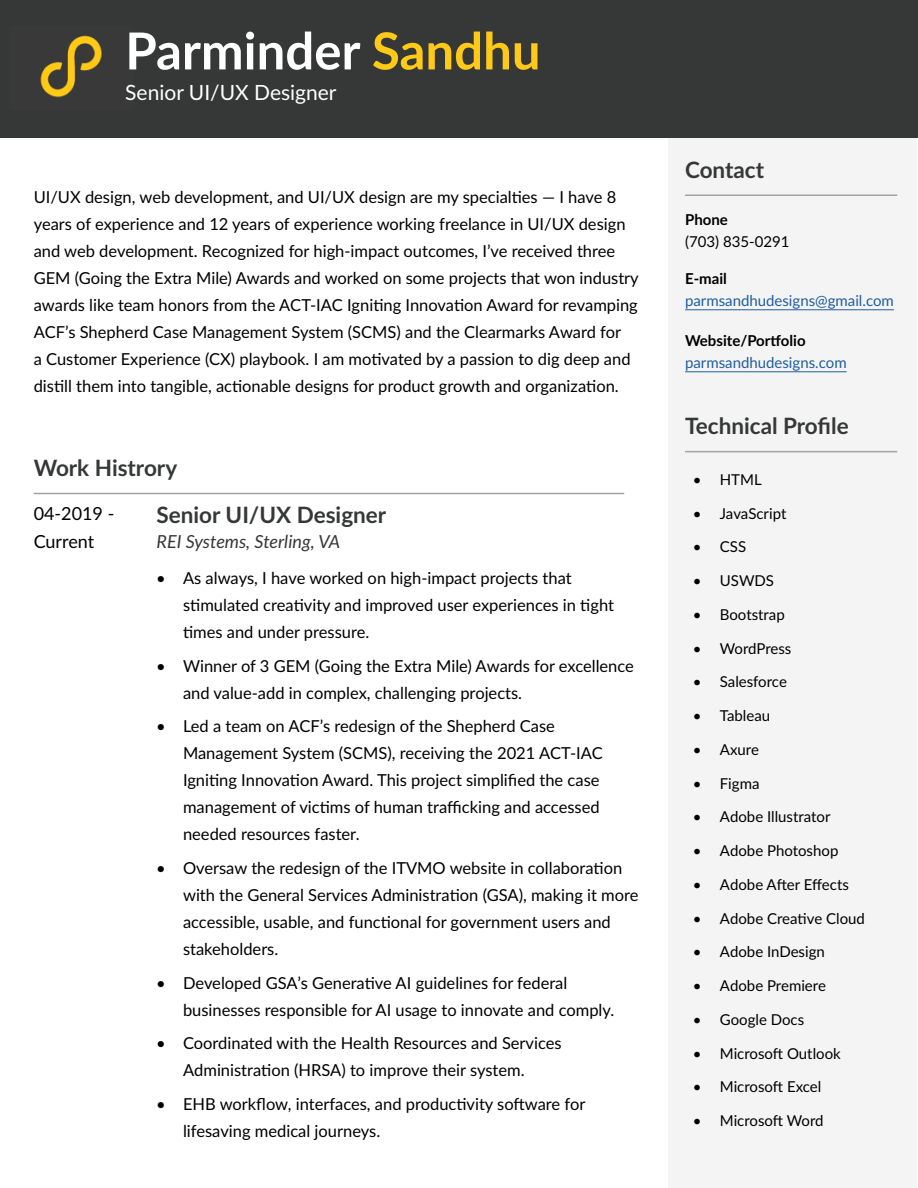
<style>
.page{position:relative;width:918px;height:1188px;background:#fff}
.page>*{position:absolute;margin:0;border:0;box-sizing:border-box;transform-origin:0 0}
.t1{font:700 51px "Lato";color:#fff}
.t2{font:700 22.5px "Lato";color:#363837}
.t3{font:21px "Lato";color:#fff}
.t4{font:italic 18px "Lato";color:#363837}
.t5{font:18px/28.5px "Lato";color:#000}
.t6{font:16.5px/27px "Lato";color:#000}
.t7{font:15px "Lato";color:#000}
.t8{font:15px "Lato";color:#215e9e}
.t9{font:700 15px "Lato";color:#000}
.s1{color:#ffc917}
</style>
<div class="page">
<div style="left:669px;top:1px;width:248px;height:1186px;background:#f4f4f4"></div>
<div style="left:0;top:0;width:918px;height:138px;background:#363837"></div>
<hr style="left:685px;top:309px;width:209px;height:1px;background:#215e9e">
<hr style="left:685px;top:371px;width:162px;height:1px;background:#215e9e">
<hr style="left:34px;top:493px;width:590px;height:1px;background:#a3a3a3">
<hr style="left:685px;top:194px;width:212px;height:2px;background:#a3a3a3">
<hr style="left:685px;top:451px;width:212px;height:1px;background:#a3a3a3">
<img style="left:40px;top:35px;width:62px;height:63px">
<h1 class="t1" style="left:125px;top:13px;width:417px">Parminder <span class="s1">Sandhu</span></h1>
<p class="t3" style="left:125px;top:78px;width:213px">Senior UI/UX Designer</p>
<p class="t6" style="left:34px;top:183px;width:607px">UI/UX design, web development, and UI/UX design are my specialties — I have 8 years of experience and 12 years of experience working freelance in UI/UX design and web development. Recognized for high-impact outcomes, I’ve received three GEM (Going the Extra Mile) Awards and worked on some projects that won industry awards like team honors from the ACT-IAC Igniting Innovation Award for revamping ACF’s Shepherd Case Management System (SCMS) and the Clearmarks Award for<br>a Customer Experience (CX) playbook. I am motivated by a passion to dig deep and distill them into tangible, actionable designs for product growth and organization.</p>
<h2 class="t2" style="left:34px;top:451px;width:145px">Work Histrory</h2>
<p class="t5" style="left:34px;top:498px;width:82px">04-2019 -<br>Current</p>
<h2 class="t2" style="left:157px;top:499px;width:231px">Senior UI/UX Designer</h2>
<p class="t4" style="left:157px;top:529px;width:185px">REI Systems, Sterling, VA</p>
<p class="t6" style="left:183px;top:564px;width:433px;text-indent:-27px">• As always, I have worked on high-impact projects that stimulated creativity and improved user experiences in tight times and under pressure.</p>
<p class="t6" style="left:183px;top:651px;width:452px;text-indent:-27px">• Winner of 3 GEM (Going the Extra Mile) Awards for excellence and value-add in complex, challenging projects.</p>
<p class="t6" style="left:183px;top:712px;width:421px;text-indent:-27px">• Led a team on ACF’s redesign of the Shepherd Case Management System (SCMS), receiving the 2021 ACT-IAC Igniting Innovation Award. This project simplified the case management of victims of human trafficking and accessed needed resources faster.</p>
<p class="t6" style="left:183px;top:854px;width:457px;text-indent:-27px">• Oversaw the redesign of the ITVMO website in collaboration with the General Services Administration (GSA), making it more accessible, usable, and functional for government users and stakeholders.</p>
<p class="t6" style="left:183px;top:969px;width:433px;text-indent:-27px">• Developed GSA’s Generative AI guidelines for federal businesses responsible for AI usage to innovate and comply.</p>
<p class="t6" style="left:183px;top:1029px;width:380px;text-indent:-27px">• Coordinated with the Health Resources and Services<br>Administration (HRSA) to improve their system.</p>
<p class="t6" style="left:183px;top:1090px;width:404px;text-indent:-27px">• EHB workflow, interfaces, and productivity software for lifesaving medical journeys.</p>
<h2 class="t2" style="left:685px;top:153px;width:81px">Contact</h2>
<p class="t9" style="left:685px;top:208px;width:44px">Phone</p>
<p class="t7" style="left:685px;top:231px;width:106px">(703) 835-0291</p>
<p class="t9" style="left:685px;top:267px;width:43px">E-mail</p>
<p class="t8" style="left:685px;top:290px;width:210px">parmsandhudesigns@gmail.com</p>
<p class="t9" style="left:685px;top:329px;width:122px">Website/Portfolio</p>
<p class="t8" style="left:685px;top:352px;width:163px">parmsandhudesigns.com</p>
<h2 class="t2" style="left:685px;top:410px;width:165px">Technical Profile</h2>
<p class="t7" style="left:693px;top:469px;width:70px">• HTML</p>
<p class="t7" style="left:693px;top:502px;width:95px">• JavaScript</p>
<p class="t7" style="left:693px;top:536px;width:55px">• CSS</p>
<p class="t7" style="left:693px;top:570px;width:83px">• USWDS</p>
<p class="t7" style="left:693px;top:604px;width:93px">• Bootstrap</p>
<p class="t7" style="left:693px;top:637px;width:100px">• WordPress</p>
<p class="t7" style="left:693px;top:671px;width:96px">• Salesforce</p>
<p class="t7" style="left:693px;top:705px;width:79px">• Tableau</p>
<p class="t7" style="left:693px;top:739px;width:68px">• Axure</p>
<p class="t7" style="left:693px;top:772px;width:68px">• Figma</p>
<p class="t7" style="left:693px;top:806px;width:139px">• Adobe Illustrator</p>
<p class="t7" style="left:693px;top:840px;width:147px">• Adobe Photoshop</p>
<p class="t7" style="left:693px;top:874px;width:158px">• Adobe After Effects</p>
<p class="t7" style="left:693px;top:907px;width:174px">• Adobe Creative Cloud</p>
<p class="t7" style="left:693px;top:941px;width:134px">• Adobe InDesign</p>
<p class="t7" style="left:693px;top:975px;width:135px">• Adobe Premiere</p>
<p class="t7" style="left:693px;top:1009px;width:113px">• Google Docs</p>
<p class="t7" style="left:693px;top:1042px;width:149px">• Microsoft Outlook</p>
<p class="t7" style="left:693px;top:1076px;width:130px">• Microsoft Excel</p>
<p class="t7" style="left:693px;top:1110px;width:132px">• Microsoft Word</p>
</div>
